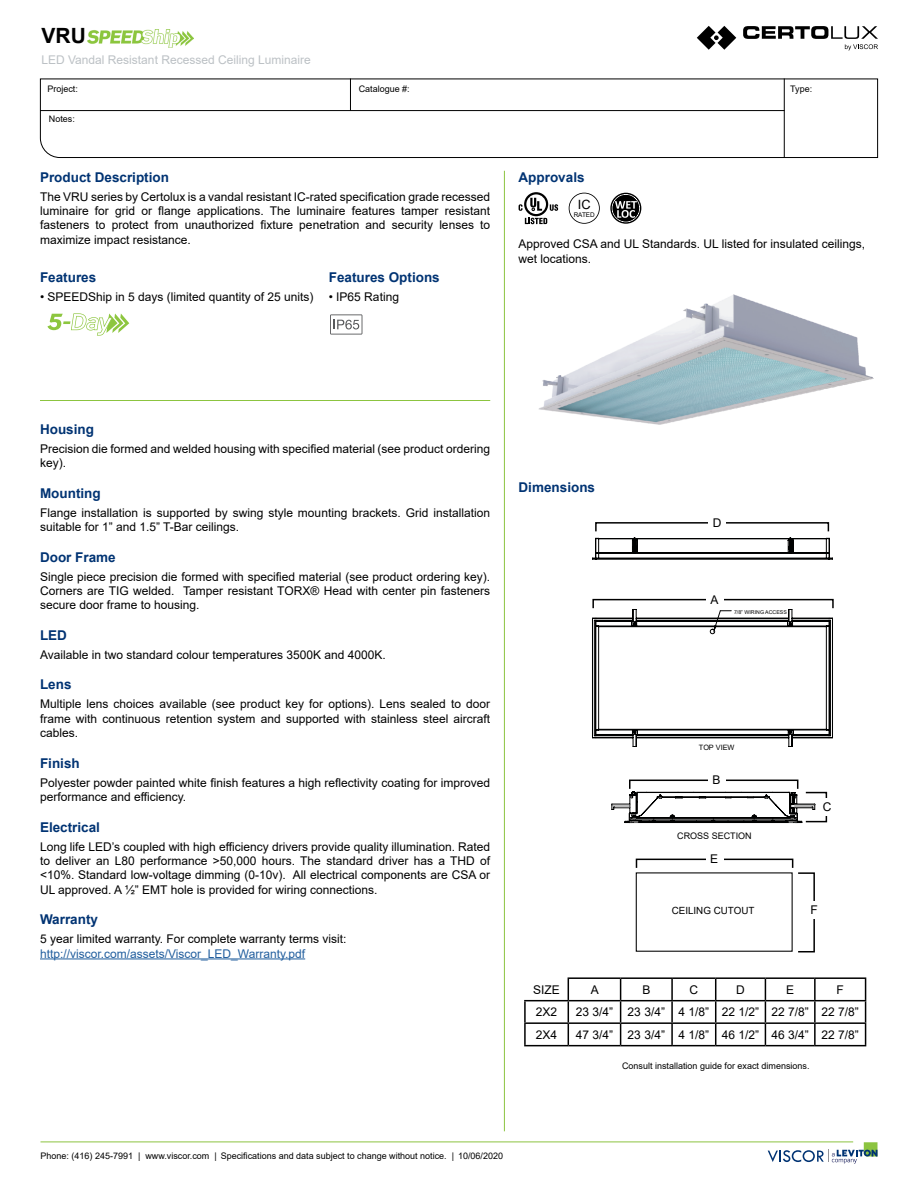
<style>
.page{position:relative;width:918px;height:1188px;background:#fff}
.page>*{position:absolute;margin:0;border:0;box-sizing:border-box;transform-origin:0 0}
.t1{font:700 21px "Arial";color:#000}
.t2{font:700 13.5px "Arial";color:#003373}
.t3{font:12.75px "Arial";color:#000}
.t4{font:12px/14.4px "Arial";color:#000}
.t5{font:12px "Arial";color:#215e9e}
.t6{font:12px "Arial";color:#bcc1c5}
.t7{font:9.9px "Arial";color:#000}
.t8{font:9px "Arial";color:#000}
.t9{font:7.35px "Arial";color:#000101}
.t10{font:6.45px "Arial";letter-spacing:-.005em;color:#000}
.t11{font:5.25px "Arial";color:#000}
</style>
<div class="page">
<hr style="left:621px;top:977px;width:51px;height:2px;background:#000">
<hr style="left:672px;top:977px;width:44px;height:2px;background:#000">
<hr style="left:671px;top:979px;width:2px;height:21px;background:#000">
<hr style="left:716px;top:977px;width:49px;height:2px;background:#000">
<hr style="left:765px;top:977px;width:50px;height:2px;background:#000">
<hr style="left:815px;top:977px;width:51px;height:2px;background:#000">
<hr style="left:814px;top:979px;width:2px;height:21px;background:#000">
<hr style="left:524px;top:1001px;width:2px;height:21px;background:#000">
<hr style="left:568px;top:1000px;width:53px;height:1px;background:#000">
<hr style="left:621px;top:1000px;width:51px;height:1px;background:#000">
<hr style="left:672px;top:1000px;width:44px;height:1px;background:#000">
<hr style="left:671px;top:1001px;width:2px;height:21px;background:#000">
<hr style="left:716px;top:1000px;width:49px;height:1px;background:#000">
<hr style="left:765px;top:1000px;width:50px;height:1px;background:#000">
<hr style="left:815px;top:1000px;width:51px;height:1px;background:#000">
<hr style="left:814px;top:1001px;width:2px;height:21px;background:#000">
<hr style="left:524px;top:1022px;width:44px;height:2px;background:#000">
<hr style="left:524px;top:1024px;width:2px;height:21px;background:#000">
<hr style="left:568px;top:1022px;width:53px;height:2px;background:#000">
<hr style="left:621px;top:1022px;width:51px;height:2px;background:#000">
<hr style="left:672px;top:1022px;width:44px;height:2px;background:#000">
<hr style="left:671px;top:1024px;width:2px;height:21px;background:#000">
<hr style="left:716px;top:1022px;width:49px;height:2px;background:#000">
<svg style="left:715px;top:979px;width:1px;height:66px"></svg>
<hr style="left:765px;top:1022px;width:50px;height:2px;background:#000">
<svg style="left:765px;top:979px;width:1px;height:66px"></svg>
<hr style="left:815px;top:1022px;width:51px;height:2px;background:#000">
<hr style="left:814px;top:1024px;width:2px;height:21px;background:#000">
<svg style="left:865px;top:979px;width:1px;height:66px"></svg>
<hr style="left:524px;top:1045px;width:44px;height:1px;background:#000">
<hr style="left:568px;top:1045px;width:53px;height:1px;background:#000">
<hr style="left:621px;top:1045px;width:51px;height:1px;background:#000">
<hr style="left:672px;top:1045px;width:44px;height:1px;background:#000">
<hr style="left:716px;top:1045px;width:49px;height:1px;background:#000">
<hr style="left:765px;top:1045px;width:50px;height:1px;background:#000">
<hr style="left:815px;top:1045px;width:51px;height:1px;background:#000">
<hr style="left:568px;top:977px;width:53px;height:2px;background:#000">
<svg style="left:568px;top:979px;width:1px;height:66px"></svg>
<svg style="left:620px;top:979px;width:1px;height:66px"></svg>
<hr style="left:524px;top:1000px;width:44px;height:1px;background:#000">
<svg style="left:592px;top:538px;width:241px;height:209px"></svg>
<div style="left:636px;top:859px;width:157px;height:10px;border:2px solid #000"></div>
<div style="left:706px;top:850px;width:17px;height:18px;background:#fff"></div>
<div style="left:595px;top:522px;width:234px;height:10px;border:2px solid #000"></div>
<div style="left:708px;top:514px;width:18px;height:17px;background:#fff"></div>
<div style="left:805px;top:792px;width:22px;height:30px;border:2px solid #000"></div>
<div style="left:818px;top:798px;width:18px;height:18px;background:#fff"></div>
<div style="left:629px;top:780px;width:169px;height:10px;border:2px solid #000"></div>
<div style="left:708px;top:771px;width:18px;height:18px;background:#fff"></div>
<svg style="left:611px;top:791px;width:204px;height:33px"></svg>
<div style="left:797px;top:872px;width:18px;height:80px;border:2px solid #000"></div>
<div style="left:806px;top:901px;width:18px;height:18px;background:#fff"></div>
<svg style="left:697px;top:26px;width:39px;height:24px"></svg>
<svg style="left:743px;top:26px;width:135px;height:24px"></svg>
<hr style="left:40px;top:959px;width:265px;height:1px;background:#215e9e">
<svg style="left:525px;top:218px;width:22px;height:6px"></svg>
<svg style="left:550px;top:204px;width:8px;height:7px"></svg>
<svg style="left:524px;top:192px;width:24px;height:24px"></svg>
<svg style="left:526px;top:194px;width:20px;height:20px"></svg>
<svg style="left:530px;top:198px;width:12px;height:13px"></svg>
<svg style="left:519px;top:204px;width:4px;height:7px"></svg>
<svg style="left:569px;top:193px;width:31px;height:31px"></svg>
<svg style="left:610px;top:193px;width:31px;height:31px"></svg>
<img style="left:539px;top:295px;width:335px;height:129px">
<svg style="left:47px;top:313px;width:82px;height:23px"></svg>
<img style="left:87px;top:30px;width:106px;height:17px">
<hr style="left:40px;top:400px;width:450px;height:1px;background:#8cc440">
<hr style="left:504px;top:171px;width:1px;height:960px;background:#8cc440">
<svg style="left:330px;top:314px;width:32px;height:21px"></svg>
<svg style="left:768px;top:1142px;width:110px;height:22px"></svg>
<hr style="left:40px;top:1142px;width:813px;height:1px;background:#8cc440">
<svg style="left:40px;top:78px;width:838px;height:80px"></svg>
<hr style="left:40px;top:110px;width:745px;height:1px;background:#000">
<hr style="left:350px;top:79px;width:1px;height:32px;background:#000">
<hr style="left:784px;top:79px;width:1px;height:79px;background:#000">
<h1 class="t1" style="left:42px;top:21px;width:46px">VRU</h1>
<p class="t6" style="left:42px;top:52px;width:271px">LED Vandal Resistant Recessed Ceiling Luminaire</p>
<p class="t8" style="left:47px;top:83px;width:32px">Project:</p>
<p class="t8" style="left:49px;top:112px;width:28px">Notes:</p>
<p class="t8" style="left:359px;top:83px;width:53px">Catalogue #:</p>
<p class="t8" style="left:790px;top:83px;width:24px">Type:</p>
<p class="t2" style="left:40px;top:167px;width:131px">Product Description</p>
<p class="t4" style="left:40px;top:189px;width:452px;text-align:justify">The VRU series by Certolux is a vandal resistant IC-rated specification grade recessed luminaire for grid or flange applications. The luminaire features tamper resistant fasteners to protect from unauthorized fixture penetration and security lenses to maximize impact resistance.</p>
<p class="t2" style="left:40px;top:268px;width:58px">Features</p>
<p class="t4" style="left:40px;top:289px;width:275px">• SPEEDShip in 5 days (limited quantity of 25 units)</p>
<p class="t2" style="left:329px;top:268px;width:113px">Features Options</p>
<p class="t4" style="left:329px;top:289px;width:72px">• IP65 Rating</p>
<p class="t2" style="left:519px;top:167px;width:68px">Approvals</p>
<p class="t3" style="left:578px;top:196px;width:14px">IC</p>
<p class="t10" style="left:574px;top:210px;width:23px">RATED</p>
<p class="t4" style="left:519px;top:237px;width:348px">Approved CSA and UL Standards. UL listed for insulated ceilings, wet locations.</p>
<p class="t2" style="left:40px;top:420px;width:55px">Housing</p>
<p class="t4" style="left:40px;top:441px;width:452px">Precision die formed and welded housing with specified material (see product ordering key).</p>
<p class="t2" style="left:40px;top:484px;width:62px">Mounting</p>
<p class="t4" style="left:40px;top:505px;width:452px">Flange installation is supported by swing style mounting brackets. Grid installation suitable for 1” and 1.5” T-Bar ceilings.</p>
<p class="t2" style="left:40px;top:547px;width:77px">Door Frame</p>
<p class="t4" style="left:40px;top:569px;width:452px;text-align:justify">Single piece precision die formed with specified material (see product ordering key).<br>Corners are TIG welded. Tamper resistant TORX® Head with center pin fasteners secure door frame to housing.</p>
<p class="t2" style="left:40px;top:626px;width:28px">LED</p>
<p class="t4" style="left:40px;top:647px;width:347px">Available in two standard colour temperatures 3500K and 4000K.</p>
<p class="t2" style="left:40px;top:675px;width:33px">Lens</p>
<p class="t4" style="left:40px;top:697px;width:452px;text-align:justify">Multiple lens choices available (see product key for options). Lens sealed to door frame with continuous retention system and supported with stainless steel aircraft cables.</p>
<p class="t2" style="left:40px;top:754px;width:41px">Finish</p>
<p class="t4" style="left:40px;top:775px;width:452px">Polyester powder painted white finish features a high reflectivity coating for improved performance and efficiency.</p>
<p class="t2" style="left:40px;top:817px;width:62px">Electrical</p>
<p class="t4" style="left:40px;top:839px;width:452px;text-align:justify">Long life LED’s coupled with high efficiency drivers provide quality illumination. Rated to deliver an L80 performance &gt;50,000 hours. The standard driver has a THD of &lt;10%. Standard low-voltage dimming (0-10v). All electrical components are CSA or UL approved. A ½” EMT hole is provided for wiring connections.</p>
<p class="t2" style="left:40px;top:910px;width:60px">Warranty</p>
<p class="t4" style="left:40px;top:932px;width:308px">5 year limited warranty. For complete warranty terms visit:</p>
<p class="t5" style="left:40px;top:945px;width:267px">http://viscor.com/assets/Viscor_LED_Warranty.pdf</p>
<p class="t2" style="left:519px;top:478px;width:78px">Dimensions</p>
<p class="t4" style="left:713px;top:515px;width:10px">D</p>
<p class="t4" style="left:711px;top:592px;width:10px">A</p>
<p class="t11" style="left:734px;top:608px;width:54px">7/8” WIRING ACCESS</p>
<p class="t9" style="left:699px;top:742px;width:37px">TOP VIEW</p>
<p class="t4" style="left:713px;top:773px;width:10px">B</p>
<p class="t8" style="left:677px;top:830px;width:76px">CROSS SECTION</p>
<p class="t4" style="left:710px;top:852px;width:10px">E</p>
<p class="t7" style="left:672px;top:903px;width:84px">CEILING CUTOUT</p>
<p class="t4" style="left:823px;top:800px;width:10px">C</p>
<p class="t4" style="left:811px;top:903px;width:9px">F</p>
<p class="t4" style="left:533px;top:982px;width:28px">SIZE</p>
<p class="t4" style="left:591px;top:982px;width:10px">A</p>
<p class="t4" style="left:642px;top:982px;width:10px">B</p>
<p class="t4" style="left:690px;top:982px;width:10px">C</p>
<p class="t4" style="left:736px;top:982px;width:10px">D</p>
<p class="t4" style="left:786px;top:982px;width:10px">E</p>
<p class="t4" style="left:837px;top:982px;width:9px">F</p>
<p class="t4" style="left:536px;top:1005px;width:23px">2X2</p>
<p class="t4" style="left:576px;top:1005px;width:285px">23 3/4” 23 3/4” 4 1/8” 22 1/2” 22 7/8” 22 7/8”</p>
<p class="t4" style="left:536px;top:1027px;width:23px">2X4</p>
<p class="t4" style="left:576px;top:1027px;width:285px">47 3/4” 23 3/4” 4 1/8” 46 1/2” 46 3/4” 22 7/8”</p>
<p class="t8" style="left:622px;top:1060px;width:189px">Consult installation guide for exact dimensions.</p>
<p class="t8" style="left:40px;top:1150px;width:464px">Phone: (416) 245-7991 | www.viscor.com | Specifications and data subject to change without notice. | 10/06/2020</p>
</div>
